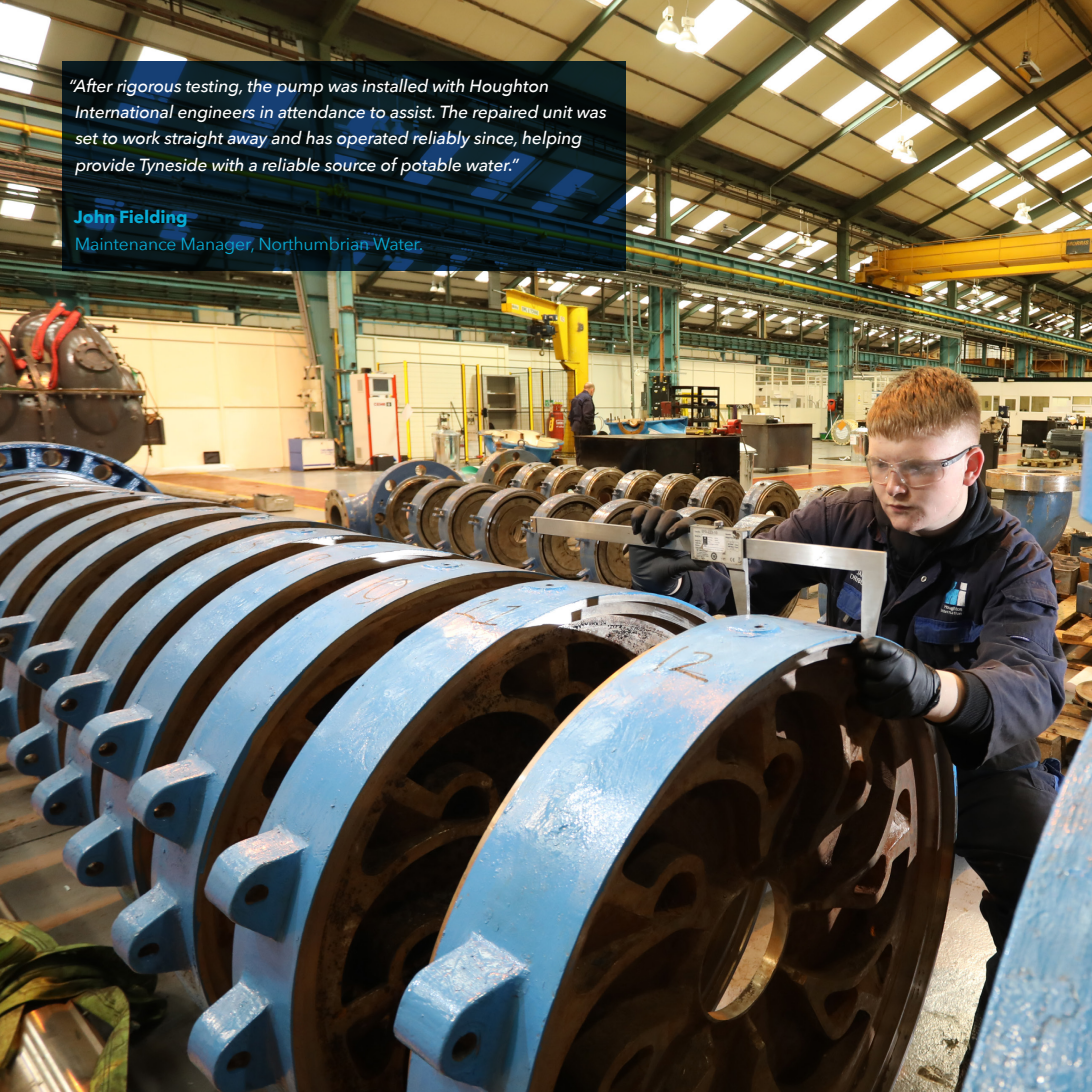
<style>
.page{position:relative;width:1092px;height:1092px;background:#fff}
.page>*{position:absolute;margin:0;border:0;box-sizing:border-box;transform-origin:0 0}
.t1{font:italic 500 17.5px/26.2px "Avenir Next";letter-spacing:-.01em;color:#fff}
.t2{font:17.5px "Avenir Next";letter-spacing:-.01em;color:#08aad4}
.t3{font:700 17.5px "Avenir Next";letter-spacing:-.01em;color:#08aad4}
</style>
<div class="page">
<img style="left:0;top:0;width:1091px;height:1091px">
<svg style="left:62px;top:61px;width:563px;height:209px;background:#0a1c24"></svg>
<p class="t1" style="left:75px;top:72px;width:533px;text-indent:-6px">“After rigorous testing, the pump was installed with Houghton International engineers in attendance to assist. The repaired unit was set to work straight away and has operated reliably since, helping provide Tyneside with a reliable source of potable water.”</p>
<p class="t3" style="left:74px;top:202px;width:115px">John Fielding</p>
<p class="t2" style="left:75px;top:229px;width:350px">Maintenance Manager, Northumbrian Water.</p>
</div>
